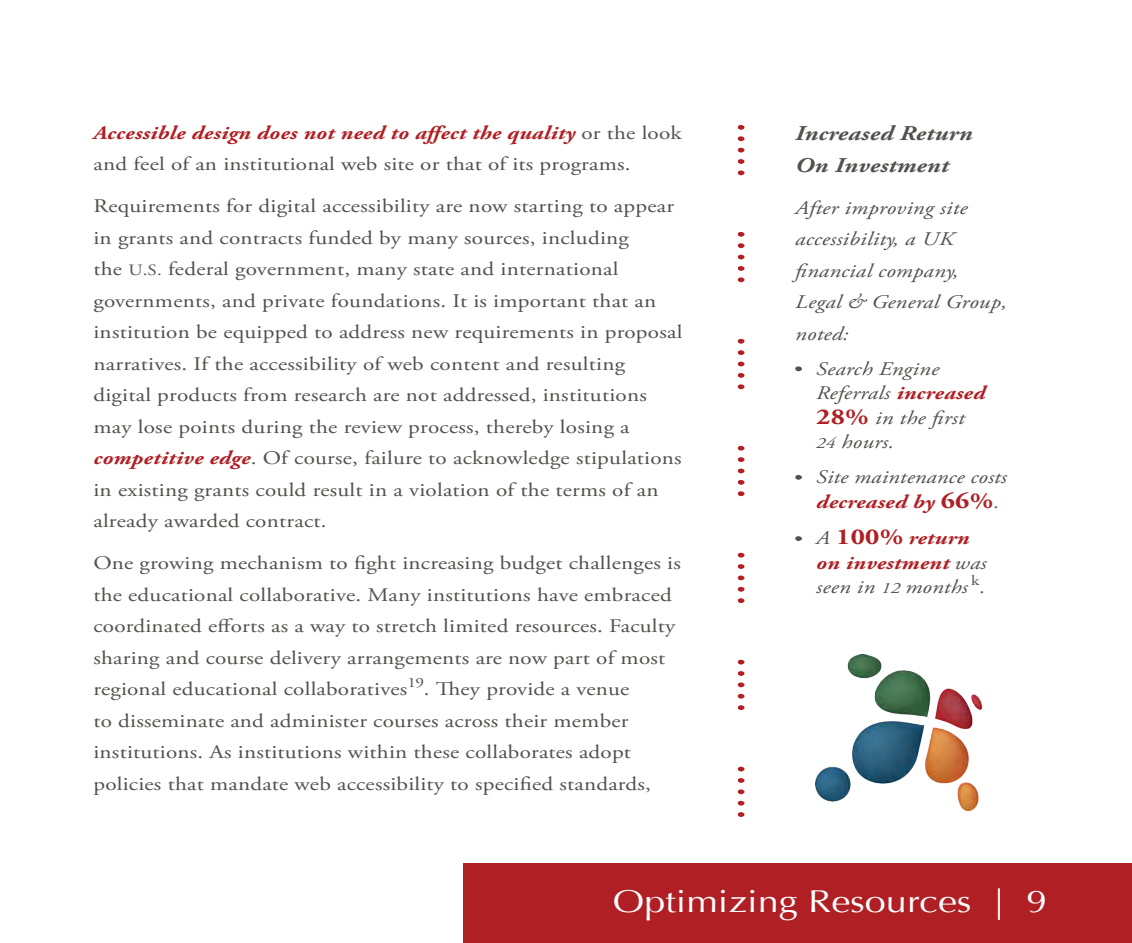
<style>
.page{position:relative;width:1132px;height:943px;background:#fff}
.page>*{position:absolute;margin:0;border:0;box-sizing:border-box;transform-origin:0 0}
.t1{font:31.5px "Optima";color:#fff;scale:1.2 1}
.t2{font:italic 700 21px/31.5px "Adobe Garamond Pro";letter-spacing:.01em;color:#54514d;scale:1.2 1}
.t3{font:19.25px/31.5px "Adobe Garamond Pro";letter-spacing:.01em;color:#54514d;scale:1.2 1}
.Sidebar_list{font:italic 19.25px/24.5px "Adobe Garamond Pro";letter-spacing:.01em;color:#54514d;scale:1.2 1}
.Sidebar{font:italic 19.25px/31.5px "Adobe Garamond Pro";letter-spacing:.01em;color:#54514d;scale:1.2 1}
.Sidebar_list-2{font:italic 700 19.25px/24.5px "Adobe Garamond Pro";letter-spacing:.01em;color:#af1f24;scale:1.2 1}
.s1{font-weight:700;font-style:italic;color:#af1f24}
.s2{font-size:15.75px}
.s3{font-weight:700;color:#af1f24}
.s4{font-weight:700;font-style:normal;font-size:22.75px;color:#af1f24}
.s5{font-weight:400;color:#54514d}
.s6{font-style:normal;font-size:22.75px}
.s7{font-weight:400;font-size:15.75px;color:#54514d}
</style>
<div class="page">
<svg style="left:737px;top:125px;width:8px;height:5px"></svg>
<svg style="left:737px;top:136px;width:8px;height:5px"></svg>
<svg style="left:737px;top:147px;width:8px;height:6px"></svg>
<svg style="left:737px;top:159px;width:8px;height:5px"></svg>
<svg style="left:737px;top:170px;width:8px;height:5px"></svg>
<svg style="left:737px;top:232px;width:8px;height:5px"></svg>
<svg style="left:737px;top:243px;width:8px;height:5px"></svg>
<svg style="left:737px;top:254px;width:8px;height:6px"></svg>
<svg style="left:737px;top:266px;width:8px;height:5px"></svg>
<svg style="left:737px;top:277px;width:8px;height:5px"></svg>
<svg style="left:737px;top:339px;width:8px;height:5px"></svg>
<svg style="left:737px;top:350px;width:8px;height:5px"></svg>
<svg style="left:737px;top:361px;width:8px;height:6px"></svg>
<svg style="left:737px;top:373px;width:8px;height:5px"></svg>
<svg style="left:737px;top:384px;width:8px;height:5px"></svg>
<svg style="left:737px;top:552px;width:8px;height:6px"></svg>
<svg style="left:737px;top:564px;width:8px;height:5px"></svg>
<svg style="left:737px;top:575px;width:8px;height:5px"></svg>
<svg style="left:737px;top:587px;width:8px;height:5px"></svg>
<svg style="left:737px;top:598px;width:8px;height:5px"></svg>
<svg style="left:737px;top:445px;width:8px;height:6px"></svg>
<svg style="left:737px;top:457px;width:8px;height:5px"></svg>
<svg style="left:737px;top:468px;width:8px;height:6px"></svg>
<svg style="left:737px;top:480px;width:8px;height:5px"></svg>
<svg style="left:737px;top:491px;width:8px;height:5px"></svg>
<svg style="left:737px;top:659px;width:8px;height:6px"></svg>
<svg style="left:737px;top:671px;width:8px;height:5px"></svg>
<svg style="left:737px;top:682px;width:8px;height:5px"></svg>
<svg style="left:737px;top:693px;width:8px;height:6px"></svg>
<svg style="left:737px;top:705px;width:8px;height:5px"></svg>
<svg style="left:737px;top:766px;width:8px;height:6px"></svg>
<svg style="left:737px;top:778px;width:8px;height:5px"></svg>
<svg style="left:737px;top:789px;width:8px;height:5px"></svg>
<svg style="left:737px;top:800px;width:8px;height:6px"></svg>
<svg style="left:737px;top:812px;width:8px;height:5px"></svg>
<svg style="left:795px;top:366px;width:7px;height:5px"></svg>
<svg style="left:795px;top:475px;width:7px;height:5px"></svg>
<svg style="left:795px;top:536px;width:7px;height:5px"></svg>
<img style="left:815px;top:654px;width:168px;height:157px">
<div style="left:463px;top:863px;width:669px;height:80px;background:#af1f24"></div>
<p class="t3" style="left:93px;top:118px;width:492px"><span class="s1">Accessible design does not need to affect the quality</span> or the look and feel of an institutional web site or that of its programs.</p>
<p class="t3" style="left:93px;top:191px;width:492px">Requirements for digital accessibility are now starting to appear in grants and contracts funded by many sources, including<br>the <span class="s2">U.S.</span> federal government, many state and international governments, and private foundations. It is important that an institution be equipped to address new requirements in proposal narratives. If the accessibility of web content and resulting digital products from research are not addressed, institutions may lose points during the review process, thereby losing a <span class="s1">competitive edge</span>. Of course, failure to acknowledge stipulations in existing grants could result in a violation of the terms of an already awarded contract.</p>
<p class="t3" style="left:93px;top:548px;width:491px">One growing mechanism to fight increasing budget challenges is the educational collaborative. Many institutions have embraced coordinated efforts as a way to stretch limited resources. Faculty sharing and course delivery arrangements are now part of most regional educational collaboratives<sup>19</sup>. They provide a venue<br>to disseminate and administer courses across their member institutions. As institutions within these collaborates adopt policies that mandate web accessibility to specified standards,</p>
<h3 class="t2" style="left:795px;top:118px;width:149px">Increased Return<br>On Investment</h3>
<p class="Sidebar" style="left:795px;top:192px;width:178px">After improving site accessibility, a UK financial company,<br>Legal &amp; General Group, noted:</p>
<p class="Sidebar_list" style="left:816px;top:357px;width:142px">Search Engine<br>Referrals <span class="s3">increased<br></span><span class="s4">28%</span> in the first<br><span class="s2">24</span> hours.</p>
<p class="Sidebar_list" style="left:816px;top:465px;width:160px">Site maintenance costs <span class="s3">decreased by</span> <span class="s4">66%</span>.</p>
<p class="Sidebar_list-2" style="left:816px;top:526px;width:143px"><span class="s5">A</span> <span class="s6">100%</span> return on investment <span class="s5">was seen in</span> <span class="s7">12</span> <span class="s5">months</span> <sup>k</sup><span class="s5">.</span></p>
<h1 class="t1" style="left:613px;top:883px;width:363px">Optimizing Resources | 9</h1>
</div>
